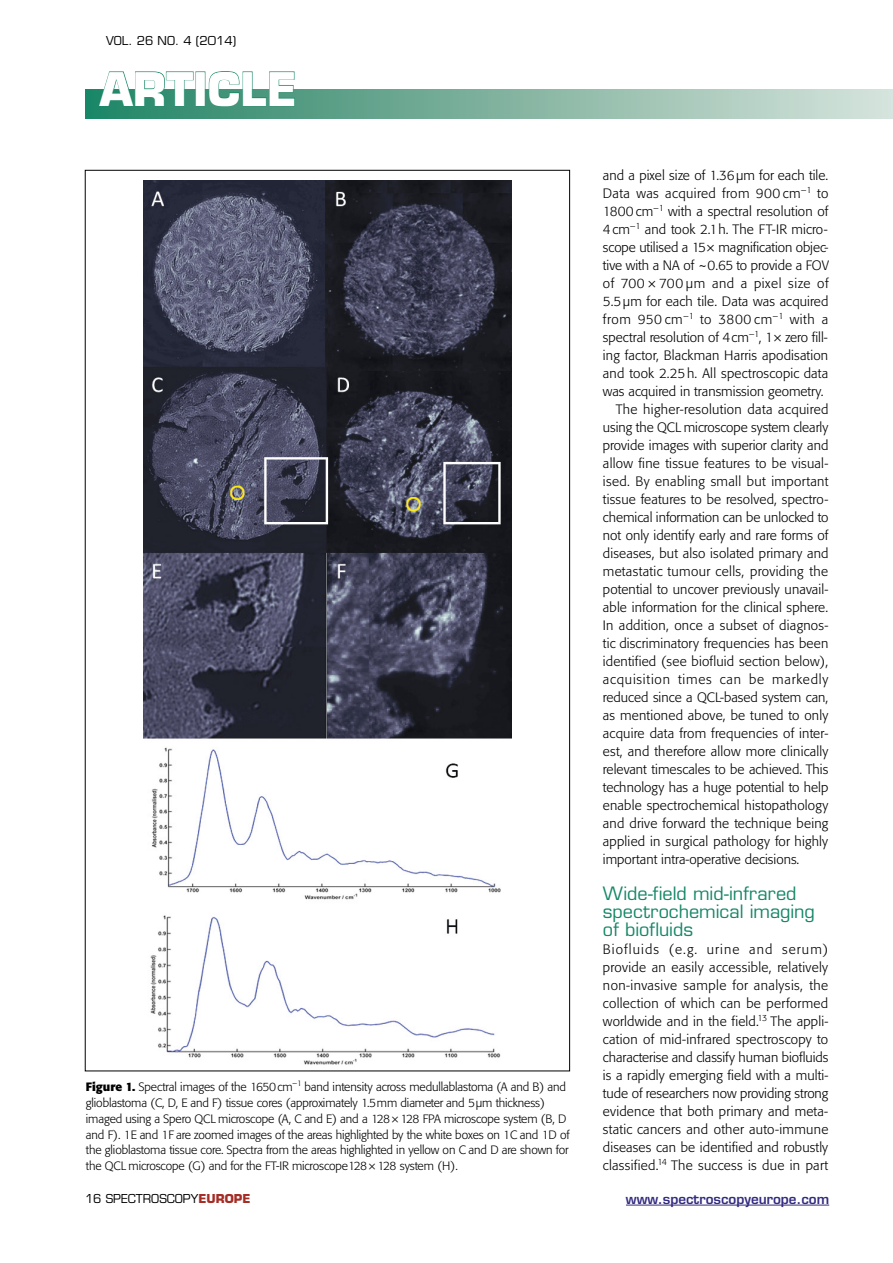
<style>
.page{position:relative;width:893px;height:1263px;background:#fff}
.page>*{position:absolute;margin:0;border:0;box-sizing:border-box;transform-origin:0 0}
.t1{font:700 45px "Eurostile";color:#fff}
.t2{font:18px/18px "Eurostile";color:#168768}
.t3{font:300 13.5px/18px "Formata BQ";letter-spacing:.01em;color:#000;text-align:justify}
.t4{font:300 13.5px "Formata BQ";letter-spacing:.055em;color:#000}
.t5{font:300 13.5px "Formata BQ";letter-spacing:.03em;color:#000}
.t6{font:600 13.5px "Eurostile";color:#322b80}
.t7{font:300 13.5px "Formata BQ";letter-spacing:.04em;color:#000}
.t8{font:300 13.5px "Formata BQ";letter-spacing:.045em;color:#000}
.t9{font:300 12px/15.8px "Formata BQ";letter-spacing:-.01em;color:#000}
.t10{font:12px "Eurostile";color:#000}
.s1{font-weight:700}
.s2{font-weight:700;color:#a42d26}
</style>
<div class="page">
<div style="left:85px;top:89px;width:808px;height:29px;background:linear-gradient(to right,#228363,#d9e2db)"></div>
<svg style="left:98px;top:71px;width:96px;height:35px"></svg>
<div style="left:196px;top:72px;width:9px;height:34px;border:1px solid #168768"></div>
<svg style="left:209px;top:71px;width:86px;height:36px"></svg>
<svg style="left:892px;top:89px;width:1px;height:29px"></svg>
<hr style="left:626px;top:1205px;width:203px;height:1px;background:#322b80">
<img style="left:144px;top:180px;width:367px;height:885px">
<p class="t10" style="left:106px;top:33px;width:132px">VOL. 26 NO. 4 (2014)</p>
<h1 class="t1" style="left:100px;top:61px;width:199px">ARTICLE</h1>
<p class="t9" style="left:86px;top:1079px;width:485px"><span class="s1">Figure 1.</span> Spectral images of the 1650cm<sup>–1</sup> band intensity across medullablastoma (A and B) and glioblastoma (C, D, E and F) tissue cores (approximately 1.5mm diameter and 5µm thickness) imaged using a Spero QCL microscope (A, C and E) and a 128×128 FPA microscope system (B, D and F). 1E and 1F are zoomed images of the areas highlighted by the white boxes on 1C and 1D of the glioblastoma tissue core. Spectra from the areas highlighted in yellow on C and D are shown for the QCL microscope (G) and for the FT-IR microscope128×128 system (H).</p>
<p class="t10" style="left:85px;top:1191px;width:167px">16 SPECTROSCOPY<span class="s2">EUROPE</span></p>
<p class="t3" style="left:603px;top:166px;width:227px">and a pixel size of 1.36µm for each tile.</p>
<p class="t5" style="left:603px;top:185px;width:227px">Data was acquired from 900 cm<sup>–1</sup> to</p>
<p class="t3" style="left:603px;top:202px;width:227px">1800 cm<sup>–1</sup> with a spectral resolution of</p>
<p class="t3" style="left:603px;top:220px;width:226px">4cm<sup>–1</sup> and took 2.1h. The FT-IR micro-</p>
<p class="t3" style="left:603px;top:238px;width:227px">scope utilised a 15× magnification objec-</p>
<p class="t3" style="left:603px;top:256px;width:228px">tive with a NA of ~0.65 to provide a FOV</p>
<p class="t7" style="left:603px;top:275px;width:227px">of 700 × 700 µm and a pixel size of</p>
<p class="t3" style="left:603px;top:292px;width:227px">5.5µm for each tile. Data was acquired</p>
<p class="t8" style="left:603px;top:311px;width:227px">from 950 cm<sup>–1</sup> to 3800 cm<sup>–1</sup> with a</p>
<p class="t3" style="left:603px;top:328px;width:226px">spectral resolution of 4cm<sup>–1</sup>, 1× zero fill-</p>
<p class="t3" style="left:603px;top:346px;width:227px">ing factor, Blackman Harris apodisation</p>
<p class="t3" style="left:603px;top:364px;width:227px">and took 2.25h. All spectroscopic data</p>
<p class="t3" style="left:603px;top:382px;width:222px">was acquired in transmission geometry.</p>
<p class="t3" style="left:616px;top:400px;width:214px">The higher-resolution data acquired</p>
<p class="t3" style="left:603px;top:418px;width:227px">using the QCL microscope system clearly</p>
<p class="t3" style="left:603px;top:436px;width:227px">provide images with superior clarity and</p>
<p class="t3" style="left:603px;top:454px;width:227px">allow fine tissue features to be visual-</p>
<p class="t3" style="left:603px;top:472px;width:227px">ised. By enabling small but important</p>
<p class="t3" style="left:603px;top:490px;width:227px">tissue features to be resolved, spectro-</p>
<p class="t3" style="left:603px;top:508px;width:227px">chemical information can be unlocked to</p>
<p class="t3" style="left:603px;top:526px;width:227px">not only identify early and rare forms of</p>
<p class="t3" style="left:603px;top:544px;width:227px">diseases, but also isolated primary and</p>
<p class="t3" style="left:603px;top:562px;width:227px">metastatic tumour cells, providing the</p>
<p class="t3" style="left:603px;top:580px;width:227px">potential to uncover previously unavail-</p>
<p class="t3" style="left:603px;top:598px;width:227px">able information for the clinical sphere.</p>
<p class="t3" style="left:603px;top:616px;width:227px">In addition, once a subset of diagnos-</p>
<p class="t3" style="left:603px;top:634px;width:227px">tic discriminatory frequencies has been</p>
<p class="t3" style="left:603px;top:652px;width:227px">identified (see biofluid section below),</p>
<p class="t4" style="left:603px;top:671px;width:227px">acquisition times can be markedly</p>
<p class="t3" style="left:603px;top:688px;width:227px">reduced since a QCL-based system can,</p>
<p class="t3" style="left:603px;top:706px;width:227px">as mentioned above, be tuned to only</p>
<p class="t3" style="left:603px;top:724px;width:227px">acquire data from frequencies of inter-</p>
<p class="t3" style="left:603px;top:742px;width:227px">est, and therefore allow more clinically</p>
<p class="t3" style="left:603px;top:760px;width:227px">relevant timescales to be achieved. This</p>
<p class="t3" style="left:603px;top:778px;width:227px">technology has a huge potential to help</p>
<p class="t3" style="left:603px;top:796px;width:227px">enable spectrochemical histopathology</p>
<p class="t3" style="left:603px;top:814px;width:227px">and drive forward the technique being</p>
<p class="t3" style="left:603px;top:832px;width:227px">applied in surgical pathology for highly</p>
<p class="t3" style="left:603px;top:850px;width:198px">important intra-operative decisions.</p>
<p class="t2" style="left:603px;top:885px;width:213px">Wide-field mid-infrared spectrochemical imaging of biofluids</p>
<p class="t3" style="left:603px;top:940px;width:227px">Biofluids (e.g. urine and serum) provide an easily accessible, relatively non-invasive sample for analysis, the collection of which can be performed worldwide and in the field.<sup>13</sup> The appli&shy;cation of mid-infrared spectroscopy to characterise and classify human biofluids is a rapidly emerging field with a multi&shy;tude of researchers now providing strong evidence that both primary and meta&shy;static cancers and other auto-immune diseases can be identified and robustly classified.<sup>14</sup> The success is due in part</p>
<p class="t6" style="left:626px;top:1190px;width:205px">www.spectroscopyeurope.com</p>
</div>
